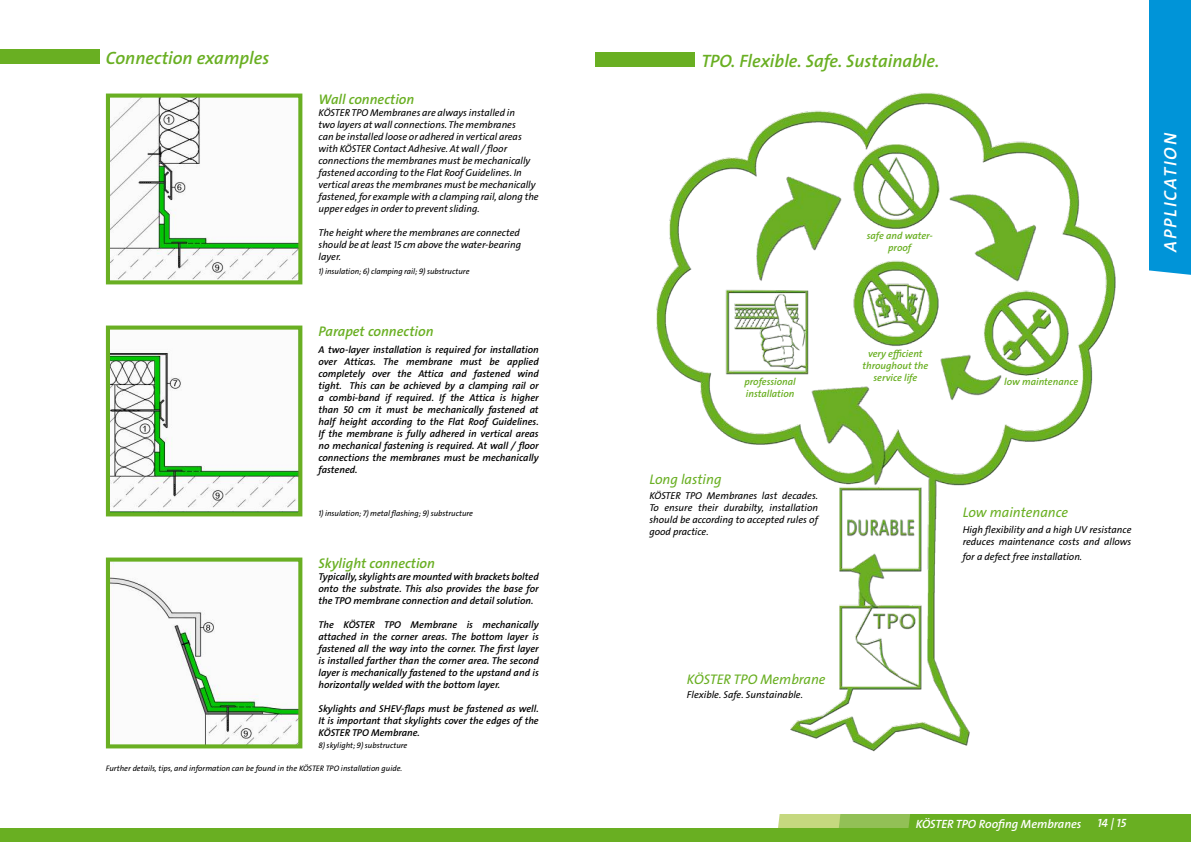
<style>
.page{position:relative;width:1191px;height:842px;background:#fff}
.page>*{position:absolute;margin:0;border:0;box-sizing:border-box;transform-origin:0 0}
.t1{font:18px "The Sans LP6 Se Bld IT";color:#69af22}
.t2{font:18px "The Sans LP6 Se Bld IT";letter-spacing:.105em;color:#fff}
.t3{font:14px "The Sans LP6 Se Bld IT";color:#69af22}
.t4{font:14px "The Sans LP5 Plain IT";color:#69af22}
.t5{font:12px "The Sans LP6 Se Bld IT";color:#fff}
.t6{font:10px/12px "The Sans LP6 Se Bld IT";color:#000;text-align:justify}
.t7{font:10px/12px "The Sans LP5 Plain IT";color:#000}
.t8{font:10px/12px "The Sans LP6 Se Bld IT";color:#69af22;text-align:center}
.t9{font:8px "The Sans LP5 Plain IT";color:#000}
</style>
<div class="page">
<div style="left:1149px;top:0;width:42px;height:275px;background:#0094d8"></div>
<div style="left:0;top:828px;width:1191px;height:14px;background:#69af22"></div>
<svg style="left:778px;top:814px;width:413px;height:14px;background:#7db838"></svg>
<div style="left:0;top:50px;width:99px;height:14px;background:#69af22"></div>
<div style="left:595px;top:52px;width:99px;height:15px;background:#69af22"></div>
<img style="left:111px;top:99px;width:186px;height:180px">
<div style="left:106px;top:94px;width:196px;height:190px;border:4px solid #69af22"></div>
<img style="left:111px;top:353px;width:186px;height:155px">
<div style="left:106px;top:326px;width:196px;height:190px;border:4px solid #69af22"></div>
<img style="left:111px;top:562px;width:186px;height:181px">
<div style="left:106px;top:557px;width:196px;height:191px;border:4px solid #69af22"></div>
<img style="left:656px;top:92px;width:460px;height:660px">
<h1 class="t1" style="left:106px;top:46px;width:165px">Connection examples</h1>
<h1 class="t1" style="left:701px;top:49px;width:240px">TPO. Flexible. Safe. Sustainable.</h1>
<h2 class="t3" style="left:318px;top:90px;width:97px">Wall connection</h2>
<p class="t7" style="left:318px;top:107px;width:222px">KÖSTER TPO Membranes are always installed in<br>two layers at wall connections. The membranes<br>can be installed loose or adhered in vertical areas with KÖSTER Contact Adhesive. At wall / floor connections the membranes must be mechanically fastened according to the Flat Roof Guidelines. In vertical areas the membranes must be mechanically fastened, for example with a clamping rail, along the upper edges in order to prevent sliding.</p>
<p class="t7" style="left:318px;top:227px;width:204px">The height where the membranes are connected should be at least 15 cm above the water-bearing layer.</p>
<p class="t8" style="left:866px;top:231px;width:67px">safe and water&shy;proof</p>
<p class="t9" style="left:318px;top:266px;width:152px">1) insulation; 6) clamping rail; 9) substructure</p>
<h2 class="t3" style="left:318px;top:322px;width:117px">Parapet connection</h2>
<p class="t6" style="left:318px;top:344px;width:222px">A two-layer installation is required for installation over Atticas. The membrane must be applied completely over the Attica and fastened wind tight. This can be achieved by a clamping rail or a combi-band if required. If the Attica is higher than 50 cm it must be mechanically fastened at half height according to the Flat Roof Guidelines.<br>If the membrane is fully adhered in vertical areas no mechanical fastening is required. At wall / floor connections the membranes must be mechanically fastened.</p>
<p class="t9" style="left:318px;top:509px;width:156px">1) insulation; 7) metal flashing; 9) substructure</p>
<h2 class="t3" style="left:318px;top:554px;width:118px">Skylight connection</h2>
<p class="t6" style="left:318px;top:572px;width:222px">Typically, skylights are mounted with brackets bolted onto the substrate. This also provides the base for the TPO membrane connection and detail solution.</p>
<p class="t6" style="left:318px;top:620px;width:222px">The KÖSTER TPO Membrane is mechanically attached in the corner areas. The bottom layer is fastened all the way into the corner. The first layer is installed farther than the corner area. The second layer is mechanically fastened to the upstand and is horizontally welded with the bottom layer.</p>
<p class="t6" style="left:318px;top:704px;width:222px">Skylights and SHEV-flaps must be fastened as well.<br>It is important that skylights cover the edges of the KÖSTER TPO Membrane.</p>
<p class="t9" style="left:318px;top:741px;width:90px">8) skylight; 9) substructure</p>
<p class="t9" style="left:106px;top:763px;width:298px">Further details, tips, and information can be found in the KÖSTER TPO installation guide.</p>
<p class="t8" style="left:744px;top:376px;width:53px;text-align:left">professional installation</p>
<h2 class="t4" style="left:649px;top:470px;width:74px">Long lasting</h2>
<p class="t7" style="left:649px;top:490px;width:170px;text-align:justify">KÖSTER TPO Membranes last decades.<br>To ensure their durabilty, installation should be according to accepted rules of good practice.</p>
<p class="t8" style="left:862px;top:348px;width:67px">very efficient throughout the service life</p>
<p class="t8" style="left:1004px;top:376px;width:75px">low maintenance</p>
<h2 class="t4" style="left:962px;top:503px;width:107px">Low maintenance</h2>
<p class="t7" style="left:962px;top:524px;width:170px">High flexibility and a high UV resistance reduces maintenance costs and allows</p>
<p class="t7" style="left:962px;top:551px;width:121px">for a defect free installation.</p>
<h2 class="t4" style="left:687px;top:670px;width:140px">KÖSTER TPO Membrane</h2>
<p class="t7" style="left:687px;top:689px;width:117px">Flexible. Safe. Sunstainable.</p>
<p class="t5" style="left:915px;top:816px;width:167px">KÖSTER TPO Roofing Membranes</p>
<p class="t5" style="left:1097px;top:815px;width:30px">14 | 15</p>
<h1 class="t2" style="left:1158px;top:252px;width:121px;rotate:-90deg">APPLICATION</h1>
</div>
